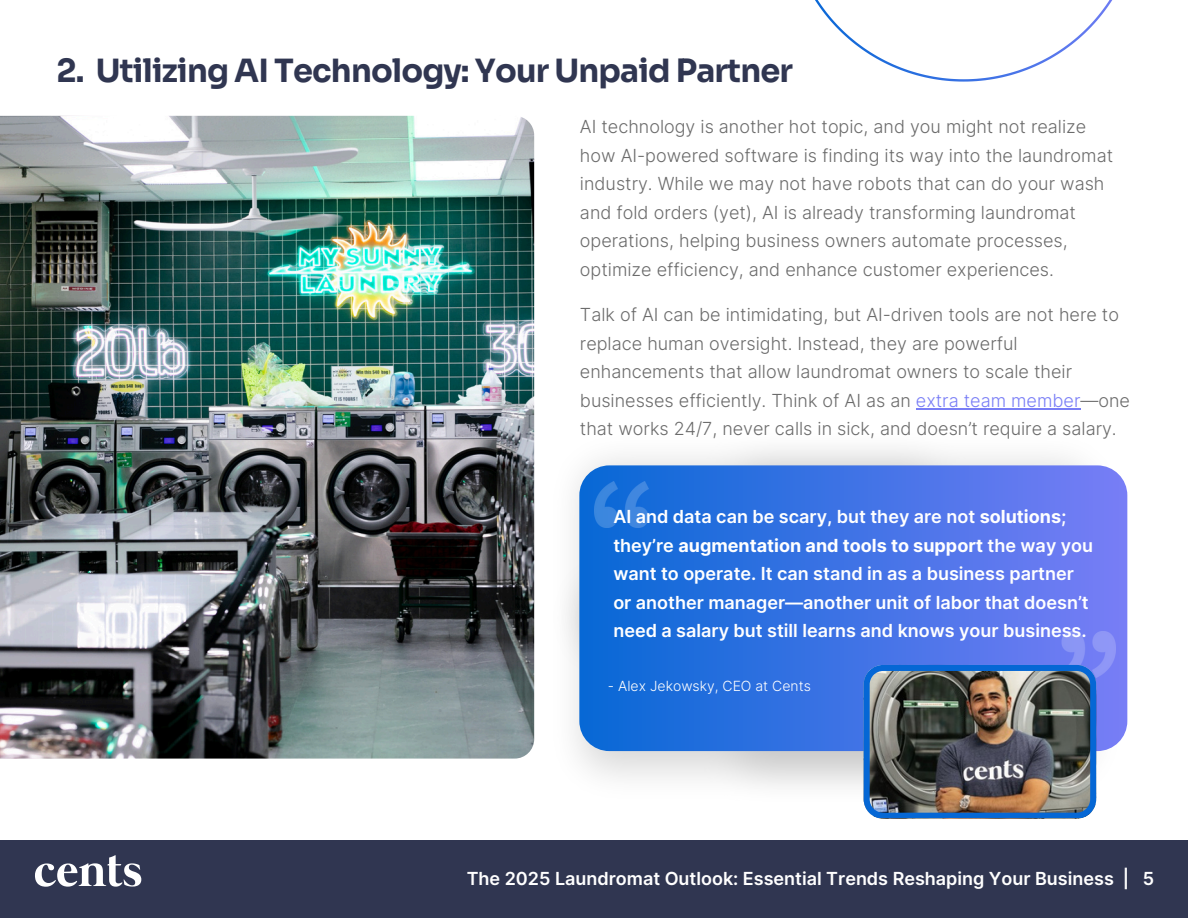
<style>
.page{position:relative;width:1188px;height:918px;background:#fff}
.page>*{position:absolute;margin:0;border:0;box-sizing:border-box;transform-origin:0 0}
.t1{font:700 32px "Sora";letter-spacing:-.025em;color:#303651}
.t2{font:300 18px/28.4px "Inter";color:#6b6b6b}
.t3{font:600 18px/28.4px "Inter";color:#fff}
.t4{font:300 14px "Inter";color:#fff}
.s1{color:#797ef6}
.s2{font-weight:700}
</style>
<div class="page">
<div style="left:0;top:840px;width:1188px;height:78px;background:#303651"></div>
<svg style="left:35px;top:855px;width:106px;height:32px"></svg>
<img style="left:699px;top:545px;width:429px;height:258px">
<div style="left:579px;top:465px;width:548px;height:286px;background:linear-gradient(to right,#0768d5,#787ef6);border-radius:30px"></div>
<img style="left:595px;top:481px;width:54px;height:47px">
<img style="left:1061px;top:631px;width:54px;height:47px">
<hr style="left:916px;top:408px;width:164px;height:2px;background:#797ef6">
<img style="left:864px;top:665px;width:232px;height:153px">
<svg style="left:815px;top:0;width:298px;height:82px"></svg>
<img style="left:0;top:116px;width:534px;height:643px">
<p class="t1" style="left:56px;top:51px;width:738px">2. Utilizing AI Technology: Your Unpaid Partner</p>
<h3 class="t2" style="left:580px;top:112px;width:535px">AI technology is another hot topic, and you might not realize how AI-powered software is finding its way into the laundromat industry. While we may not have robots that can do your wash and fold orders (yet), AI is already transforming laundromat operations, helping business owners automate processes, optimize efficiency, and enhance customer experiences.</h3>
<h3 class="t2" style="left:580px;top:300px;width:551px">Talk of AI can be intimidating, but AI-driven tools are not here to replace human oversight. Instead, they are powerful enhancements that allow laundromat owners to scale their businesses efficiently. Think of AI as an <span class="s1">extra team member</span>—one that works 24/7, never calls in sick, and doesn’t require a salary.</h3>
<h1 class="t3" style="left:613px;top:502px;width:481px">AI and data can be scary, but they are not <span class="s2">solutions</span>; they’re <span class="s2">augmentation and tools to support</span> the way you want to operate. It can stand in as a business partner or another manager—another unit of labor that doesn’t need a salary but still learns and knows your business.</h1>
<p class="t4" style="left:608px;top:678px;width:204px">- Alex Jekowsky, CEO at Cents</p>
<p class="t3" style="left:467px;top:864px;width:689px">The 2025 Laundromat Outlook: Essential Trends Reshaping Your Business | 5</p>
</div>
